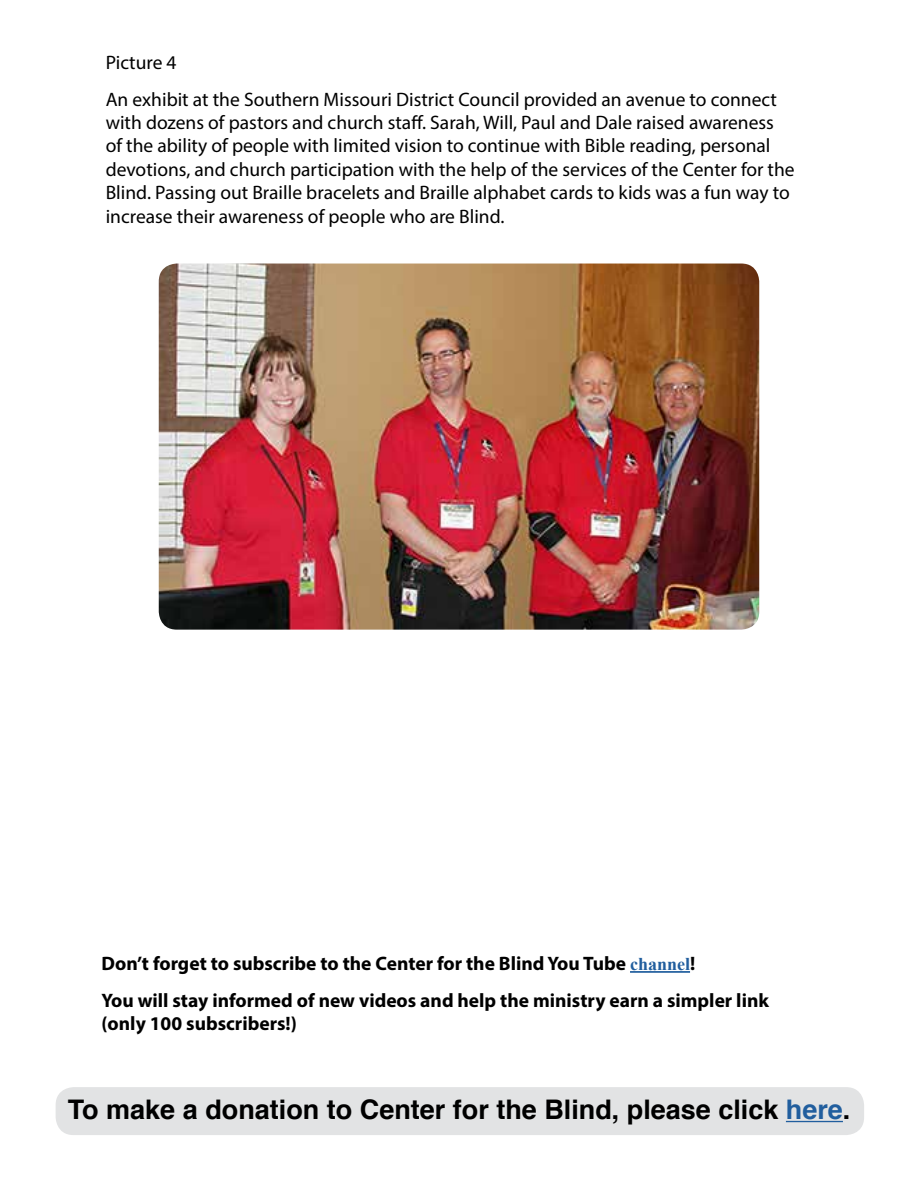
<style>
.page{position:relative;width:918px;height:1188px;background:#fff}
.page>*{position:absolute;margin:0;border:0;box-sizing:border-box;transform-origin:0 0}
.t1{font:700 27px "Helvetica";color:#000}
.t2{font:19.5px/23.4px "Myriad Pro";color:#000}
.t3{font:700 19.5px/36.9px "Myriad Pro";color:#000}
.s1{font-family:"Times New Roman";font-size:18px;color:#215e9e}
.s2{color:#215e9e}
</style>
<div class="page">
<div style="left:56px;top:1087px;width:808px;height:48px;background:#e2e3e4;border-radius:18px"></div>
<hr style="left:786px;top:1121px;width:57px;height:1px;background:#215e9e">
<hr style="left:630px;top:971px;width:60px;height:2px;background:#215e9e">
<img style="left:159px;top:264px;width:600px;height:366px">
<p class="t2" style="left:106px;top:43px;width:673px;line-height:36.9px">Picture 4<br>An exhibit at the Southern Missouri District Council provided an avenue to connect</p>
<p class="t2" style="left:106px;top:110px;width:690px">with dozens of pastors and church staff. Sarah, Will, Paul and Dale raised awareness of the ability of people with limited vision to continue with Bible reading, personal devotions, and church participation with the help of the services of the Center for the Blind. Passing out Braille bracelets and Braille alphabet cards to kids was a fun way to increase their awareness of people who are Blind.</p>
<p class="t3" style="left:102px;top:944px;width:669px">Don’t forget to subscribe to the Center for the Blind You Tube <span class="s1">channel</span>!<br>You will stay informed of new videos and help the ministry earn a simpler link</p>
<p class="t3" style="left:102px;top:1005px;width:197px">(only 100 subscribers!)</p>
<h1 class="t1" style="left:68px;top:1088px;width:784px">To make a donation to Center for the Blind, please click <span class="s2">here</span>.</h1>
</div>
